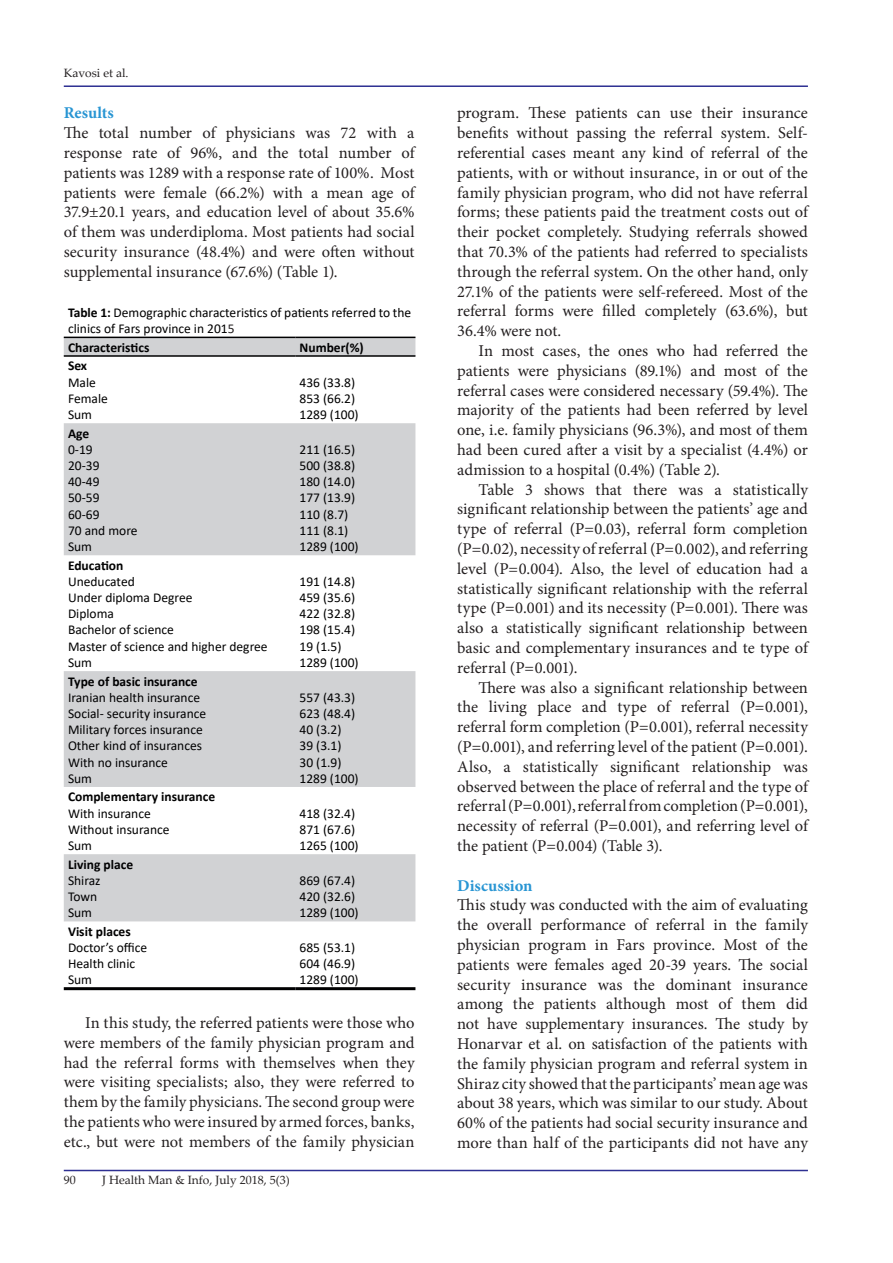
<style>
.page{position:relative;width:893px;height:1263px;background:#fff}
.page>*{position:absolute;margin:0;border:0;box-sizing:border-box;transform-origin:0 0}
.t1{font:16.5px/19.8px "Minion Pro";letter-spacing:-.005em;color:#231f20;text-align:justify}
.t2{font:700 16.5px "Minion Pro";letter-spacing:.005em;color:#2895d3}
.t3{font:13.5px/16.2px "Calibri";color:#000001}
.t4{font:700 13.5px "Calibri";color:#000001}
.t5{font:12px "Palatino Linotype";color:#231f20}
.s1{font-weight:700}
.s2{color:#231f20}
</style>
<div class="page">
<hr style="left:64px;top:1170px;width:744px;height:1px;background:#2e3092">
<hr style="left:64px;top:85px;width:744px;height:2px;background:#2e3092">
<svg style="left:64px;top:338px;width:351px;height:583px;fill:#d1d2d4"></svg>
<hr style="left:295px;top:337px;width:120px;height:1px;background:#000001">
<hr style="left:64px;top:337px;width:231px;height:1px;background:#000001">
<hr style="left:295px;top:355px;width:120px;height:2px;background:#000001">
<hr style="left:64px;top:355px;width:231px;height:2px;background:#000001">
<hr style="left:295px;top:987px;width:120px;height:3px;background:#000001">
<hr style="left:64px;top:987px;width:231px;height:3px;background:#000001">
<p class="t5" style="left:64px;top:64px;width:66px">Kavosi et al.</p>
<p class="t2" style="left:64px;top:101px;width:52px">Results</p>
<p class="t1" style="left:64px;top:123px;width:352px">The total number of physicians was 72 with a response rate of 96%, and the total number of patients was 1289 with a response rate of 100%. Most patients were female (66.2%) with a mean age of 37.9±20.1 years, and education level of about 35.6% of them was underdiploma. Most patients had social security insurance (48.4%) and were often without supplemental insurance (67.6%) (Table 1).</p>
<p class="t3" style="left:68px;top:304px;width:345px"><span class="s1">Table 1:</span> Demographic characteristics of patients referred to the clinics of Fars province in 201<span class="s2">5</span></p>
<p class="t4" style="left:68px;top:338px;width:83px">Characteristics</p>
<p class="t4" style="left:300px;top:338px;width:66px">Number)%(</p>
<p class="t3" style="left:300px;top:374px;width:61px">436 (33.8)<br>853 (66.2)<br>1289 (100)</p>
<p class="t4" style="left:68px;top:356px;width:21px">Sex</p>
<p class="t3" style="left:68px;top:374px;width:41px">Male<br>Female<br>Sum</p>
<p class="t4" style="left:68px;top:424px;width:23px">Age</p>
<p class="t3" style="left:68px;top:441px;width:71px">0-19<br>20-39<br>40-49<br>50-59<br>60-69<br>70 and more<br>Sum</p>
<p class="t4" style="left:68px;top:556px;width:57px">Education</p>
<p class="t3" style="left:68px;top:573px;width:201px">Uneducated<br>Under diploma Degree<br>Diploma<br>Bachelor of science<br>Master of science and higher degree<br>Sum</p>
<p class="t4" style="left:68px;top:671px;width:131px">Type of basic insurance</p>
<p class="t3" style="left:68px;top:689px;width:140px">Iranian health insurance<br>Social- security insurance<br>Military forces insurance<br>Other kind of insurances<br>With no insurance<br>Sum</p>
<p class="t4" style="left:68px;top:787px;width:149px">Complementary insurance</p>
<p class="t3" style="left:68px;top:805px;width:103px">With insurance<br>Without insurance<br>Sum</p>
<p class="t4" style="left:68px;top:854px;width:67px">Living place</p>
<p class="t3" style="left:68px;top:872px;width:34px">Shiraz<br>Town<br>Sum</p>
<p class="t3" style="left:300px;top:441px;width:61px">211 (16.5)<br>500 (38.8)<br>180 (14.0)<br>177 (13.9)<br>110 (8.7)<br>111 (8.1)<br>1289 (100)</p>
<p class="t3" style="left:300px;top:573px;width:61px">191 (14.8)<br>459 (35.6)<br>422 (32.8)<br>198 (15.4)<br>19 (1.5)<br>1289 (100)</p>
<p class="t3" style="left:300px;top:689px;width:61px">557 (43.3)<br>623 (48.4)<br>40 (3.2)<br>39 (3.1)<br>30 (1.9)<br>1289 (100)</p>
<p class="t3" style="left:300px;top:805px;width:61px">418 (32.4)<br>871 (67.6)<br>1265 (100)</p>
<p class="t3" style="left:300px;top:872px;width:61px">869 (67.4)<br>420 (32.6)<br>1289 (100)</p>
<p class="t4" style="left:68px;top:922px;width:64px">Visit places</p>
<p class="t3" style="left:68px;top:939px;width:81px">Doctor’s office<br>Health clinic<br>Sum</p>
<p class="t1" style="left:64px;top:1013px;width:352px;text-indent:21px">In this study, the referred patients were those who were members of the family physician program and had the referral forms with themselves when they were visiting specialists; also, they were referred to them by the family physicians. The second group were the patients who were insured by armed forces, banks, etc., but were not members of the family physician</p>
<p class="t3" style="left:300px;top:939px;width:61px">685 (53.1)<br>604 (46.9)<br>1289 (100)</p>
<p class="t5" style="left:64px;top:1172px;width:13px">90</p>
<p class="t5" style="left:102px;top:1171px;width:189px">J Health Man &amp; Info, July 2018, 5(3)</p>
<p class="t1" style="left:457px;top:103px;width:352px">program. These patients can use their insurance benefits without passing the referral system. Self&shy;referential cases meant any kind of referral of the patients, with or without insurance, in or out of the family physician program, who did not have referral forms; these patients paid the treatment costs out of their pocket completely. Studying referrals showed that 70.3% of the patients had referred to specialists through the referral system. On the other hand, only 27.1% of the patients were self-refereed. Most of the referral forms were filled completely (63.6%), but 36.4% were not.</p>
<p class="t1" style="left:457px;top:341px;width:352px;text-indent:21px">In most cases, the ones who had referred the patients were physicians (89.1%) and most of the referral cases were considered necessary (59.4%). The majority of the patients had been referred by level one, i.e. family physicians (96.3%), and most of them had been cured after a visit by a specialist (4.4%) or admission to a hospital (0.4%) (Table 2).</p>
<p class="t1" style="left:457px;top:479px;width:352px;text-indent:21px">Table 3 shows that there was a statistically significant relationship between the patients’ age and type of referral (P=0.03), referral form completion (P=0.02), necessity of referral (P=0.002), and referring level (P=0.004). Also, the level of education had a statistically significant relationship with the referral type (P=0.001) and its necessity (P=0.001). There was also a statistically significant relationship between basic and complementary insurances and te type of referral (P=0.001).</p>
<p class="t1" style="left:457px;top:677px;width:352px;text-indent:21px">There was also a significant relationship between the living place and type of referral (P=0.001), referral form completion (P=0.001), referral necessity (P=0.001), and referring level of the patient (P=0.001).<br>Also, a statistically significant relationship was observed between the place of referral and the type of referral (P=0.001), referral from completion (P=0.001), necessity of referral (P=0.001), and referring level of the patient (P=0.004) (Table 3).</p>
<p class="t2" style="left:457px;top:874px;width:77px">Discussion</p>
<p class="t1" style="left:457px;top:895px;width:352px">This study was conducted with the aim of evaluating the overall performance of referral in the family physician program in Fars province. Most of the patients were females aged 20-39 years. The social security insurance was the dominant insurance among the patients although most of them did not have supplementary insurances. The study by Honarvar et al. on satisfaction of the patients with the family physician program and referral system in Shiraz city showed that the participants’ mean age was about 38 years, which was similar to our study. About 60% of the patients had social security insurance and more than half of the participants did not have any</p>
</div>
